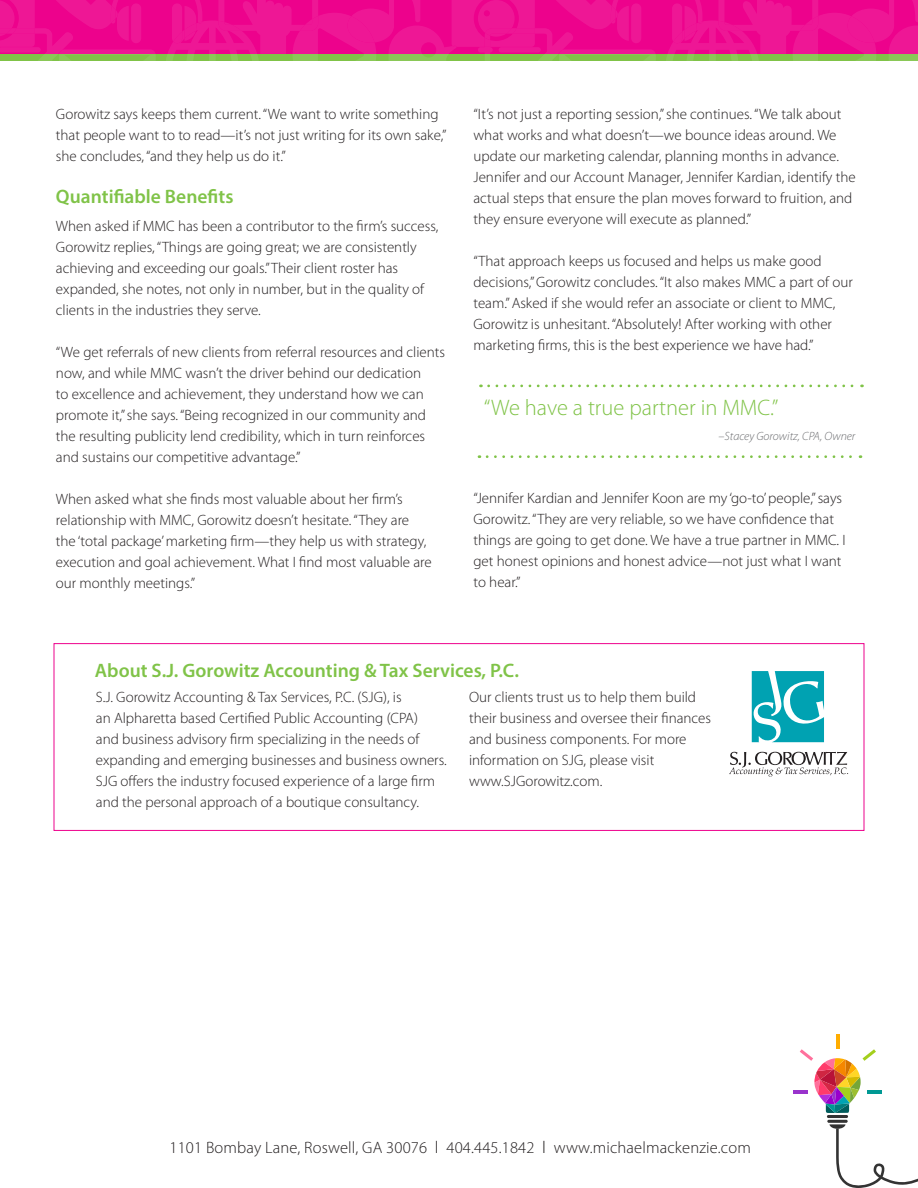
<style>
.page{position:relative;width:918px;height:1188px;background:#fff}
.page>*{position:absolute;margin:0;border:0;box-sizing:border-box;transform-origin:0 0}
.t1{font:300 22.5px "Myriad Pro";color:#80c348}
.t2{font:600 19.5px "Myriad Pro";color:#80c348}
.t3{font:300 16.5px "Myriad Pro";letter-spacing:.01em;color:#231f20}
.t4{font:300 15px/21px "Myriad Pro";color:#231f20}
.t5{font:italic 300 12px "Myriad Pro";color:#6c6d70}
.s1{font-size:18px}
</style>
<div class="page">
<svg style="left:0;top:0;width:918px;height:61px;background:#e12289"></svg>
<div style="left:54px;top:643px;width:810px;height:188px;border:1px solid #ed028c"></div>
<svg style="left:752px;top:671px;width:72px;height:71px"></svg>
<svg style="left:729px;top:752px;width:119px;height:25px"></svg>
<svg style="left:489px;top:385px;width:374px;height:2px"></svg>
<svg style="left:487px;top:455px;width:374px;height:3px"></svg>
<hr style="left:827px;top:1120px;width:21px;height:3px;background:#333;border-radius:2px">
<svg style="left:829px;top:1124px;width:89px;height:64px"></svg>
<hr style="left:827px;top:1115px;width:21px;height:3px;background:#333;border-radius:2px">
<hr style="left:836px;top:1034px;width:3px;height:14px;background:#ffad00">
<hr style="left:868px;top:1090px;width:14px;height:3px;background:#009994">
<hr style="left:793px;top:1090px;width:14px;height:3px;background:#93c">
<svg style="left:800px;top:1049px;width:76px;height:64px"></svg>
<p class="t4" style="left:56px;top:104px;width:392px">Gorowitz says keeps them current. “We want to write something that people want to to read—it’s not just writing for its own sake,” she concludes, “and they help us do it.”</p>
<p class="t2" style="left:56px;top:184px;width:179px">Quantifiable Benefits</p>
<p class="t4" style="left:56px;top:216px;width:384px">When asked if MMC has been a contributor to the firm’s success, Gorowitz replies, “Things are going great; we are consistently achieving and exceeding our goals.” Their client roster has expanded, she notes, not only in number, but in the quality of clients in the industries they serve.</p>
<p class="t4" style="left:56px;top:342px;width:391px">“We get referrals of new clients from referral resources and clients now, and while MMC wasn’t the driver behind our dedication<br>to excellence and achievement, they understand how we can promote it,” she says. “Being recognized in our community and the resulting publicity lend credibility, which in turn reinforces and sustains our competitive advantage.”</p>
<p class="t4" style="left:56px;top:489px;width:377px">When asked what she finds most valuable about her firm’s relationship with MMC, Gorowitz doesn’t hesitate. “They are the ‘total package’ marketing firm—they help us with strategy, execution and goal achievement. What I find most valuable are our monthly meetings.”</p>
<p class="t4" style="left:473px;top:104px;width:384px">“It’s not just a reporting session,” she continues. “We talk about what works and what doesn’t—we bounce ideas around. We update our marketing calendar, planning months in advance.<br>Jennifer and our Account Manager, Jennifer Kardian, identify the actual steps that ensure the plan moves forward to fruition, and they ensure everyone will execute as planned.”</p>
<p class="t4" style="left:473px;top:251px;width:381px">“That approach keeps us focused and helps us make good decisions,” Gorowitz concludes. “It also makes MMC a part of our team.” Asked if she would refer an associate or client to MMC, Gorowitz is unhesitant. “Absolutely! After working with other marketing firms, this is the best experience we have had.”</p>
<p class="t1" style="left:484px;top:395px;width:296px">“We have a true partner in MMC.”</p>
<p class="t5" style="left:719px;top:430px;width:138px">–Stacey Gorowitz, CPA, Owner</p>
<p class="t4" style="left:473px;top:488px;width:374px">“Jennifer Kardian and Jennifer Koon are my ‘go-to’ people,” says Gorowitz. “They are very reliable, so we have confidence that things are going to get done. We have a true partner in MMC. I get honest opinions and honest advice—not just what I want</p>
<p class="t4" style="left:473px;top:572px;width:49px">to hear.”</p>
<p class="t2" style="left:95px;top:658px;width:426px">About S.J. Gorowitz Accounting &amp; Tax Services, P.C.</p>
<p class="t4" style="left:96px;top:687px;width:352px">S.J. Gorowitz Accounting &amp; Tax Services, P.C. (SJG), is<br>an Alpharetta based Certified Public Accounting (CPA)<br>and business advisory firm specializing in the needs of expanding and emerging businesses and business owners.<br>SJG offers the industry focused experience of a large firm and the personal approach of a boutique consultancy.</p>
<p class="t4" style="left:469px;top:687px;width:244px">Our clients trust us to help them build their business and oversee their finances and business components. For more information on SJG, please visit</p>
<p class="t4" style="left:469px;top:771px;width:135px">www.SJGorowitz.com.</p>
<p class="t3" style="left:169px;top:1139px;width:583px">1101 Bombay Lane, Roswell, GA 30076 <span class="s1">I</span> 404.445.1842 <span class="s1">I</span> www.michaelmackenzie.com</p>
</div>
